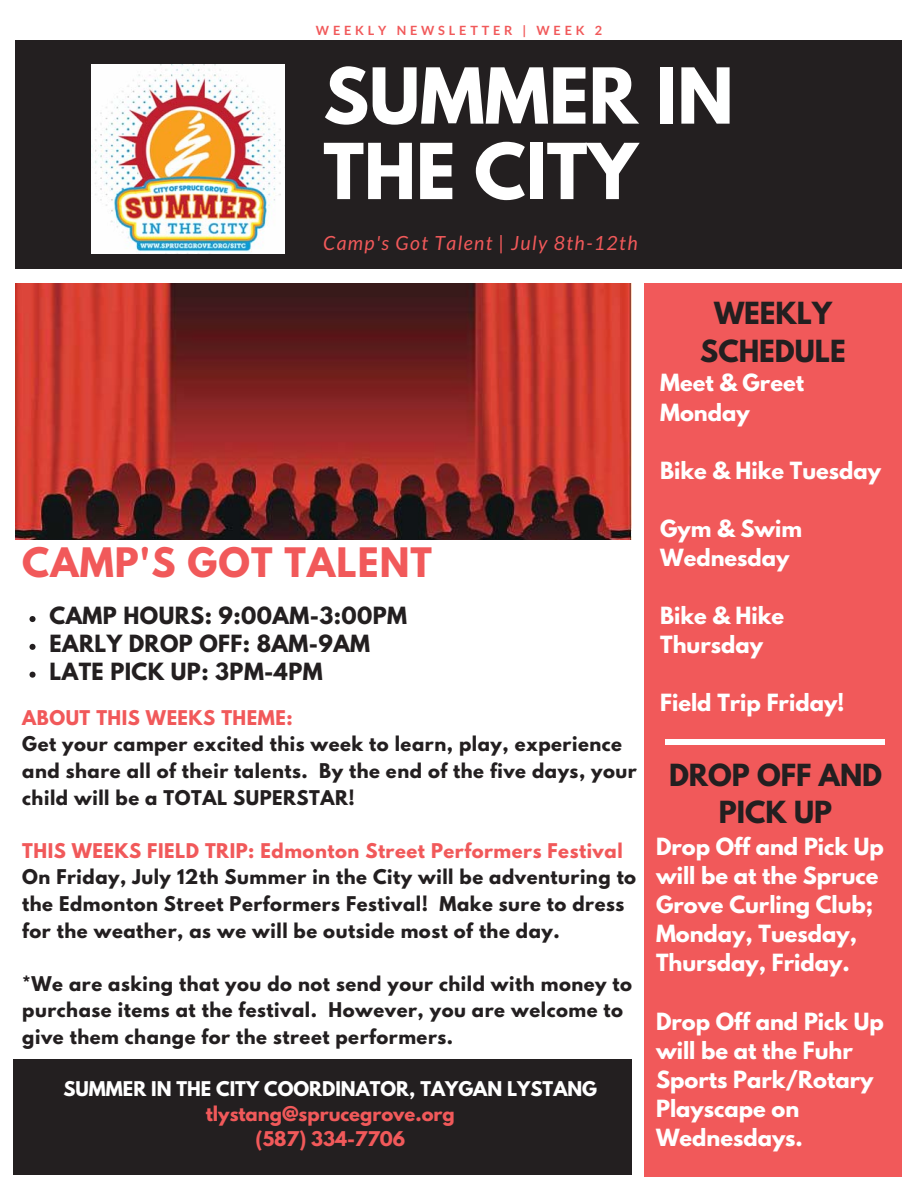
<style>
.page{position:relative;width:918px;height:1188px;background:#fff}
.page>*{position:absolute;margin:0;border:0;box-sizing:border-box;transform-origin:0 0}
.t1{font:700 68.25px/75.4px "League Spartan";color:#fff}
.t2{font:700 36px "League Spartan";letter-spacing:.03em;color:#f1595a}
.t3{font:700 27px/37.3px "League Spartan";color:#231f20;text-align:center}
.t4{font:700 21px/29.1px "League Spartan";color:#fff}
.t5{font:700 21px/27.8px "League Spartan";letter-spacing:.02em;color:#231f20}
.t6{font:italic 19.5px "Lato";letter-spacing:.07em;color:#f1595a}
.t7{font:700 18px/26.5px "League Spartan";letter-spacing:.03em;color:#231f20}
.t8{font:700 18px "League Spartan";letter-spacing:.03em;color:#f1595a}
.t9{font:700 18px "League Spartan";color:#fff}
.t10{font:700 18px/24.9px "League Spartan";color:#f1595a;text-align:center}
.t11{font:700 12.75px "Lato";letter-spacing:.3em;color:#f1595a}
</style>
<div class="page">
<div style="left:16px;top:41px;width:886px;height:228px;background:#231f20"></div>
<img style="left:92px;top:64px;width:192px;height:189px">
<svg style="left:30px;top:616px;width:6px;height:6px"></svg>
<svg style="left:30px;top:644px;width:6px;height:6px"></svg>
<svg style="left:30px;top:672px;width:6px;height:6px"></svg>
<img style="left:15px;top:283px;width:617px;height:257px">
<div style="left:644px;top:283px;width:258px;height:894px;background:#f1595a"></div>
<div style="left:14px;top:1059px;width:618px;height:116px;background:#231f20"></div>
<div style="left:666px;top:740px;width:219px;height:5px;background:#fff"></div>
<p class="t11" style="left:316px;top:23px;width:288px">WEEKLY NEWSLETTER | WEEK 2</p>
<h1 class="t1" style="left:323px;top:67px;width:412px">SUMMER IN<br>THE CITY</h1>
<p class="t6" style="left:323px;top:231px;width:316px">Camp's Got Talent | July 8th-12th</p>
<h2 class="t2" style="left:22px;top:545px;width:411px">CAMP'S GOT TALENT</h2>
<p class="t5" style="left:50px;top:605px;width:359px">CAMP HOURS: 9:00AM-3:00PM<br>EARLY DROP OFF: 8AM-9AM<br>LATE PICK UP: 3PM-4PM</p>
<p class="t8" style="left:22px;top:709px;width:272px">ABOUT THIS WEEKS THEME:</p>
<p class="t7" style="left:22px;top:733px;width:616px">Get your camper excited this week to learn, play, experience and share all of their talents. By the end of the five days, your child will be a TOTAL SUPERSTAR!</p>
<p class="t8" style="left:22px;top:842px;width:602px">THIS WEEKS FIELD TRIP: Edmonton Street Performers Festival</p>
<p class="t7" style="left:22px;top:866px;width:615px">On Friday, July 12th Summer in the City will be adventuring to the Edmonton Street Performers Festival! Make sure to dress for the weather, as we will be outside most of the day.</p>
<p class="t7" style="left:22px;top:973px;width:611px">*We are asking that you do not send your child with money to purchase items at the festival. However, you are welcome to give them change for the street performers.</p>
<p class="t9" style="left:64px;top:1080px;width:535px">SUMMER IN THE CITY COORDINATOR, TAYGAN LYSTANG</p>
<p class="t10" style="left:206px;top:1104px;width:250px">tlystang@sprucegrove.org (587) 334-7706</p>
<h3 class="t3" style="left:700px;top:298px;width:147px">WEEKLY<br>SCHEDULE</h3>
<p class="t4" style="left:660px;top:371px;width:145px">Meet &amp; Greet<br>Monday</p>
<p class="t4" style="left:660px;top:458px;width:222px">Bike &amp; Hike Tuesday</p>
<p class="t4" style="left:660px;top:517px;width:144px">Gym &amp; Swim<br>Wednesday</p>
<p class="t4" style="left:660px;top:604px;width:125px">Bike &amp; Hike<br>Thursday</p>
<p class="t4" style="left:660px;top:691px;width:186px">Field Trip Friday!</p>
<h3 class="t3" style="left:669px;top:760px;width:215px">DROP OFF AND<br>PICK UP</h3>
<p class="t4" style="left:656px;top:835px;width:229px">Drop Off and Pick Up will be at the Spruce<br>Grove Curling Club;<br>Monday, Tuesday,<br>Thursday, Friday.</p>
<p class="t4" style="left:656px;top:1009px;width:229px">Drop Off and Pick Up will be at the Fuhr<br>Sports Park/Rotary<br>Playscape on<br>Wednesdays.</p>
</div>
